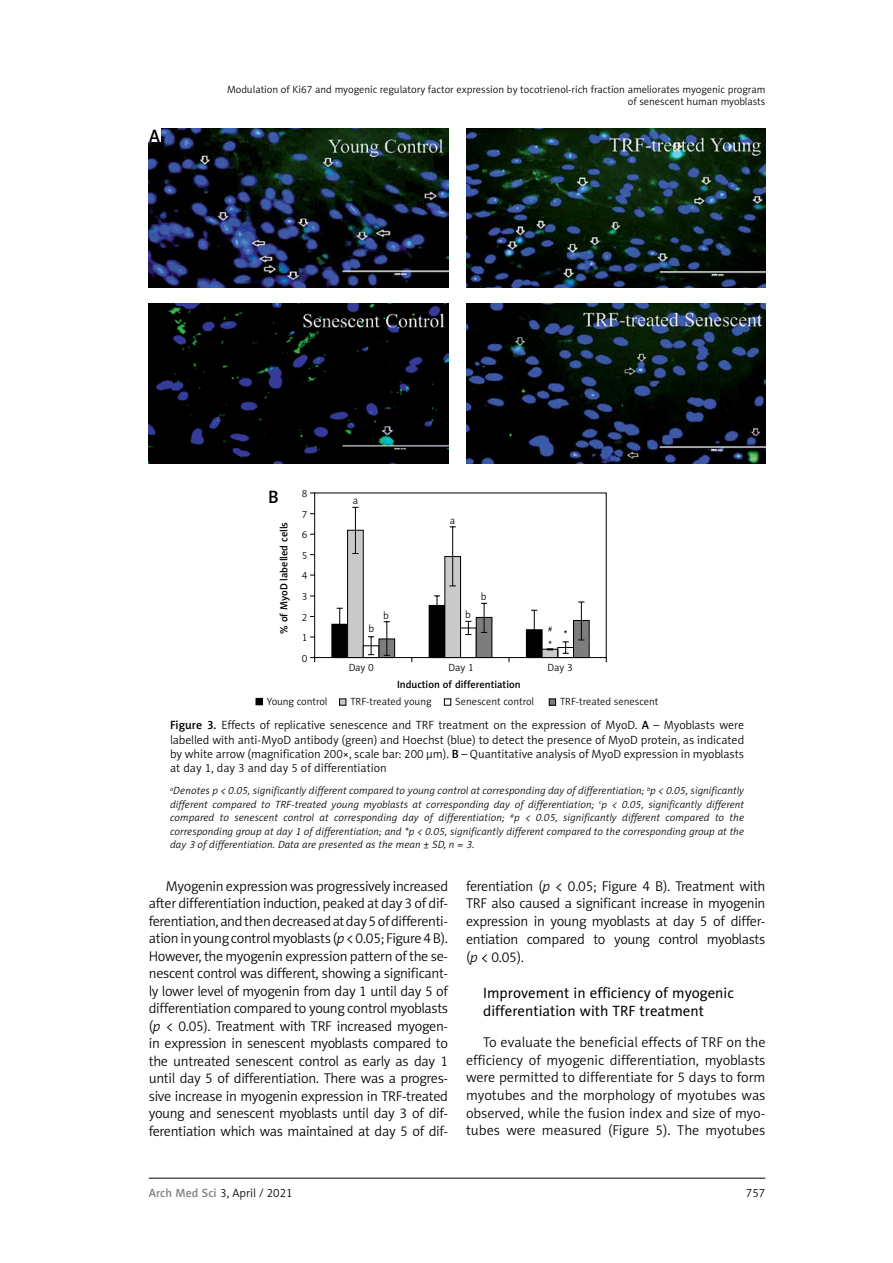
<style>
.page{position:relative;width:893px;height:1263px;background:#fff}
.page>*{position:absolute;margin:0;border:0;box-sizing:border-box;transform-origin:0 0}
.t1{font:18px "Naomi Sans EFN Medium";color:#000}
.t2{font:15px/18.5px "Naomi Sans EFN";color:#000}
.t3{font:14.25px/17.5px "Naomi Sans EFN Light";letter-spacing:-.02em;color:#000;text-align:justify}
.t4{font:12px/14.4px "Naomi Sans EFN Light";color:#000;text-align:justify}
.t5{font:italic 10.5px/13.5px "Naomi Sans EFN Light";letter-spacing:.01em;color:#000;text-align:justify}
.t6{font:10.5px/20.5px "Naomi Sans EFN Light";color:#000;text-align:right}
.t7{font:10.5px "Naomi Sans EFN Medium";color:#000}
.s1{font-family:"Naomi Sans EFN Medium"}
.s2{font-style:italic}
.s3{font-family:"Naomi Sans EFN Medium";color:#808285}
</style>
<div class="page">
<hr style="left:149px;top:1178px;width:616px;height:1px;background:#000">
<img style="left:149px;top:128px;width:299px;height:160px">
<img style="left:149px;top:304px;width:299px;height:159px">
<img style="left:466px;top:128px;width:299px;height:160px">
<img style="left:466px;top:304px;width:299px;height:159px">
<div style="left:148px;top:128px;width:13px;height:14px;background:#fff"></div>
<svg style="left:310px;top:492px;width:297px;height:171px"></svg>
<div style="left:332px;top:624px;width:16px;height:33px;background:#000"></div>
<div style="left:331px;top:624px;width:17px;height:34px;border:1px solid #000"></div>
<svg style="left:336px;top:507px;width:254px;height:151px"></svg>
<div style="left:256px;top:698px;width:6px;height:7px;background:#000"></div>
<div style="left:256px;top:698px;width:7px;height:7px;border:1px solid #000"></div>
<svg style="left:341px;top:700px;width:3px;height:4px"></svg>
<div style="left:339px;top:698px;width:7px;height:8px;border:1px solid #000"></div>
<div style="left:444px;top:698px;width:7px;height:8px;border:1px solid #000"></div>
<div style="left:549px;top:699px;width:7px;height:6px;background:#7d7d7d"></div>
<div style="left:549px;top:698px;width:7px;height:8px;border:1px solid #000"></div>
<p class="t1" style="left:149px;top:125px;width:12px">A</p>
<p class="t6" style="left:227px;top:83px;width:540px;line-height:12.6px">Modulation of Ki67 and myogenic regulatory factor expression by tocotrienol-rich fraction ameliorates myogenic program of senescent human myoblasts</p>
<p class="t1" style="left:268px;top:486px;width:12px">B</p>
<p class="t7" style="left:278px;top:634px;width:114px;rotate:-90deg">% of MyoD labelled cells</p>
<p class="t6" style="left:302px;top:483px;width:7px;text-align:justify">8<br>7<br>6<br>5<br>4<br>3<br>2<br>1<br>0</p>
<p class="t6" style="left:353px;top:490px;width:7px">a</p>
<p class="t6" style="left:450px;top:510px;width:7px">a</p>
<p class="t6" style="left:368px;top:618px;width:7px">b</p>
<p class="t6" style="left:383px;top:605px;width:7px">b</p>
<p class="t6" style="left:465px;top:604px;width:7px">b</p>
<p class="t6" style="left:481px;top:586px;width:7px">b</p>
<p class="t6" style="left:349px;top:657px;width:27px">Day 0</p>
<p class="t6" style="left:449px;top:657px;width:27px">Day 1</p>
<p class="t6" style="left:547px;top:657px;width:27px">Day 3</p>
<p class="t7" style="left:397px;top:678px;width:125px">Induction of differentiation</p>
<p class="t6" style="left:267px;top:691px;width:62px">Young control</p>
<p class="t6" style="left:350px;top:691px;width:83px">TRF-treated young</p>
<p class="t6" style="left:455px;top:691px;width:80px">Senescent control</p>
<p class="t6" style="left:560px;top:691px;width:100px">TRF-treated senescent</p>
<p class="t4" style="left:170px;top:718px;width:576px"><span class="s1">Figure 3.</span> Effects of replicative senescence and TRF treatment on the expression of MyoD. <span class="s1">A</span> – Myoblasts were labelled with anti-MyoD antibody (green) and Hoechst (blue) to detect the presence of MyoD protein, as indicated by white arrow (magnification 200×, scale bar: 200 µm). <span class="s1">B</span> – Quantitative analysis of MyoD expression in myoblasts at day 1, day 3 and day 5 of differentiation</p>
<p class="t5" style="left:170px;top:784px;width:576px"><sup>a</sup>Denotes p &lt; 0.05, significantly different compared to young control at corresponding day of differentiation; <sup>b</sup>p &lt; 0.05, significantly different compared to TRF-treated young myoblasts at corresponding day of differentiation; <sup>c</sup>p &lt; 0.05, significantly different compared to senescent control at corresponding day of differentiation; <sup>#</sup>p &lt; 0.05, significantly different compared to the corresponding group at day 1 of differentiation; and *p &lt; 0.05, significantly different compared to the corresponding group at the day 3 of differentiation. Data are presented as the mean ± SD, n = 3.</p>
<p class="t3" style="left:149px;top:877px;width:301px;text-indent:17px">Myogenin expression was progressively increased after differentiation induction, peaked at day 3 of dif&shy;ferentiation, and then decreased at day 5 of differenti&shy;ation in young control myoblasts (<span class="s2">p</span> &lt; 0.05; Figure 4 B).<br>However, the myogenin expression pattern of the se&shy;nescent control was different, showing a significant&shy;ly lower level of myogenin from day 1 until day 5 of differentiation compared to young control myoblasts (<span class="s2">p</span> &lt; 0.05). Treatment with TRF increased myogen&shy;in expression in senescent myoblasts compared to the untreated senescent control as early as day 1 until day 5 of differentiation. There was a progres&shy;sive increase in myogenin expression in TRF-treated young and senescent myoblasts until day 3 of dif&shy;ferentiation which was maintained at day 5 of dif-</p>
<p class="t3" style="left:466px;top:877px;width:301px">ferentiation (<span class="s2">p</span> &lt; 0.05; Figure 4 B). Treatment with TRF also caused a significant increase in myogenin expression in young myoblasts at day 5 of differ&shy;entiation compared to young control myoblasts (<span class="s2">p</span> &lt; 0.05).</p>
<p class="t2" style="left:483px;top:983px;width:252px">Improvement in efficiency of myogenic differentiation with TRF treatment</p>
<p class="t3" style="left:466px;top:1033px;width:301px;text-indent:17px">To evaluate the beneficial effects of TRF on the efficiency of myogenic differentiation, myoblasts were permitted to differentiate for 5 days to form myotubes and the morphology of myotubes was observed, while the fusion index and size of myo&shy;tubes were measured (Figure 5). The myotubes</p>
<p class="t4" style="left:149px;top:1186px;width:145px"><span class="s3">Arch Med Sci</span> 3, April / 2021</p>
<p class="t4" style="left:746px;top:1186px;width:21px">757</p>
</div>
